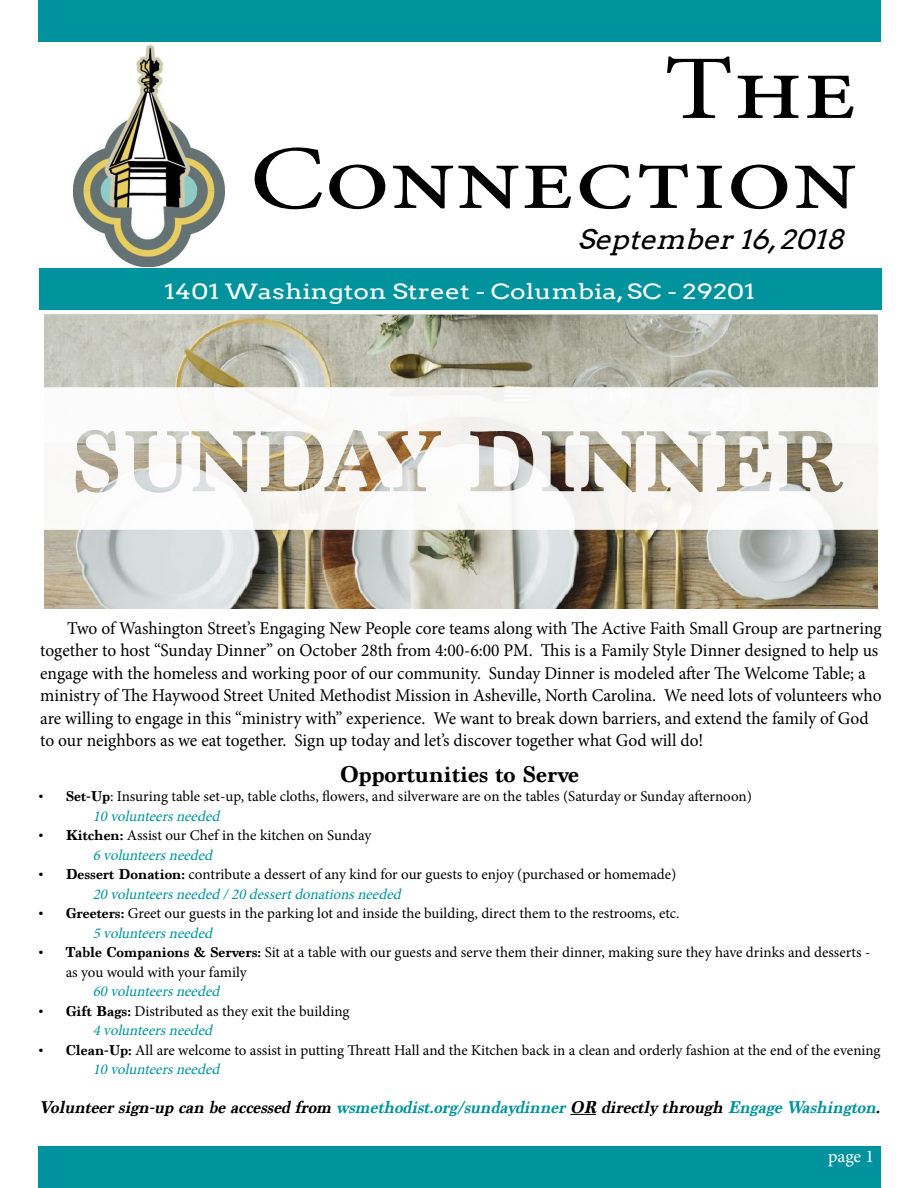
<style>
.page{position:relative;width:918px;height:1188px;background:#fff}
.page>*{position:absolute;margin:0;border:0;box-sizing:border-box;transform-origin:0 0}
.t1{font:90.9px/90px "Minion Pro";color:#000;text-align:right;scale:1.24 1}
.t2{font:italic 27px "Arvo";color:#000;scale:1.07 1}
.t3{font:700 24px "Marion";color:#000}
.t4{font:21px "Arvo";color:#fff;scale:1.25 1}
.t5{font:18px/22.5px "Minion Pro";letter-spacing:-.01em;color:#000}
.t6{font:italic 700 18px "Marion";color:#000;scale:.94 1}
.t7{font:18px "Minion Pro";color:#fff}
.t8{font:15px/19.5px "Minion Pro";letter-spacing:-.01em;color:#000}
.t9{font:italic 15px "Minion Pro";color:#00939d}
.s1{font-family:"Marion";font-weight:700}
.s2{font-style:italic;color:#00939d}
.s3{color:#00939d}
</style>
<div class="page">
<div style="left:38px;top:1146px;width:842px;height:42px;background:#00939d"></div>
<div style="left:38px;top:0;width:842px;height:42px;background:#00939d"></div>
<img style="left:73px;top:45px;width:151px;height:221px">
<div style="left:39px;top:268px;width:843px;height:42px;background:#00939d"></div>
<img style="left:45px;top:314px;width:833px;height:294px">
<svg style="left:570px;top:1114px;width:26px;height:1px"></svg>
<h1 class="t1" style="left:250px;top:44px;width:492px">The<br>Connection</h1>
<h2 class="t2" style="left:577px;top:223px;width:259px">September16,2018</h2>
<h3 class="t4" style="left:164px;top:279px;width:474px">1401 Washington Street - Columbia, SC - 29201</h3>
<p class="t5" style="left:40px;top:617px;width:843px;text-indent:27px">Two of Washington Street’s Engaging New People core teams along with The Active Faith Small Group are partnering together to host “Sunday Dinner” on October 28th from 4:00-6:00 PM. This is a Family Style Dinner designed to help us engage with the homeless and working poor of our community. Sunday Dinner is modeled after The Welcome Table; a ministry of The Haywood Street United Methodist Mission in Asheville, North Carolina. We need lots of volunteers who are willing to engage in this “ministry with” experience. We want to break down barriers, and extend the family of God to our neighbors as we eat together. Sign up today and let’s discover together what God will do!</p>
<h3 class="t3" style="left:340px;top:759px;width:241px">Opportunities to Serve</h3>
<p class="t8" style="left:93px;top:787px;width:661px;text-indent:-54px"><span class="s1">• Set-Up</span>: Insuring table set-up, table cloths, flowers, and silverware are on the tables (Saturday or Sunday afternoon)<br><span class="s2">10volunteersneeded</span></p>
<p class="t8" style="left:93px;top:826px;width:280px;text-indent:-54px"><span class="s1">• Kitchen:</span> Assist our Chef in the kitchen on Sunday<br><span class="s2">6volunteersneeded</span></p>
<p class="t8" style="left:93px;top:865px;width:585px;text-indent:-54px"><span class="s1">• Dessert Donation:</span> contribute a dessert of any kind for our guests to enjoy (purchased or homemade)<br><span class="s2">20volunteersneeded/20dessertdonationsneeded</span></p>
<p class="t8" style="left:93px;top:904px;width:589px;text-indent:-54px"><span class="s1">• Greeters:</span> Greet our guests in the parking lot and inside the building, direct them to the restrooms, etc.<br><span class="s2">5volunteersneeded</span></p>
<p class="t8" style="left:66px;top:943px;width:806px;text-indent:-27px"><span class="s1">• Table Companions &amp; Servers:</span> Sit at a table with our guests and serve them their dinner, making sure they have drinks and desserts - as you would with your family</p>
<p class="t9" style="left:93px;top:981px;width:133px">60volunteersneeded</p>
<p class="t8" style="left:93px;top:1001px;width:258px;text-indent:-54px"><span class="s1">• Gift Bags:</span> Distributed as they exit the building<br><span class="s2">4volunteersneeded</span></p>
<p class="t8" style="left:93px;top:1040px;width:789px;text-indent:-54px"><span class="s1">• Clean-Up:</span> All are welcome to assist in putting Threatt Hall and the Kitchen back in a clean and orderly fashion at the end of the evening<br><span class="s2">10volunteersneeded</span></p>
<p class="t6" style="left:40px;top:1096px;width:901px">Volunteersign-up can beaccessed from <span class="s3">wsmethodist.org/sundaydinner</span> OR directlythrough <span class="s3">EngageWashington</span>.</p>
<p class="t7" style="left:828px;top:1145px;width:47px">page 1</p>
</div>
